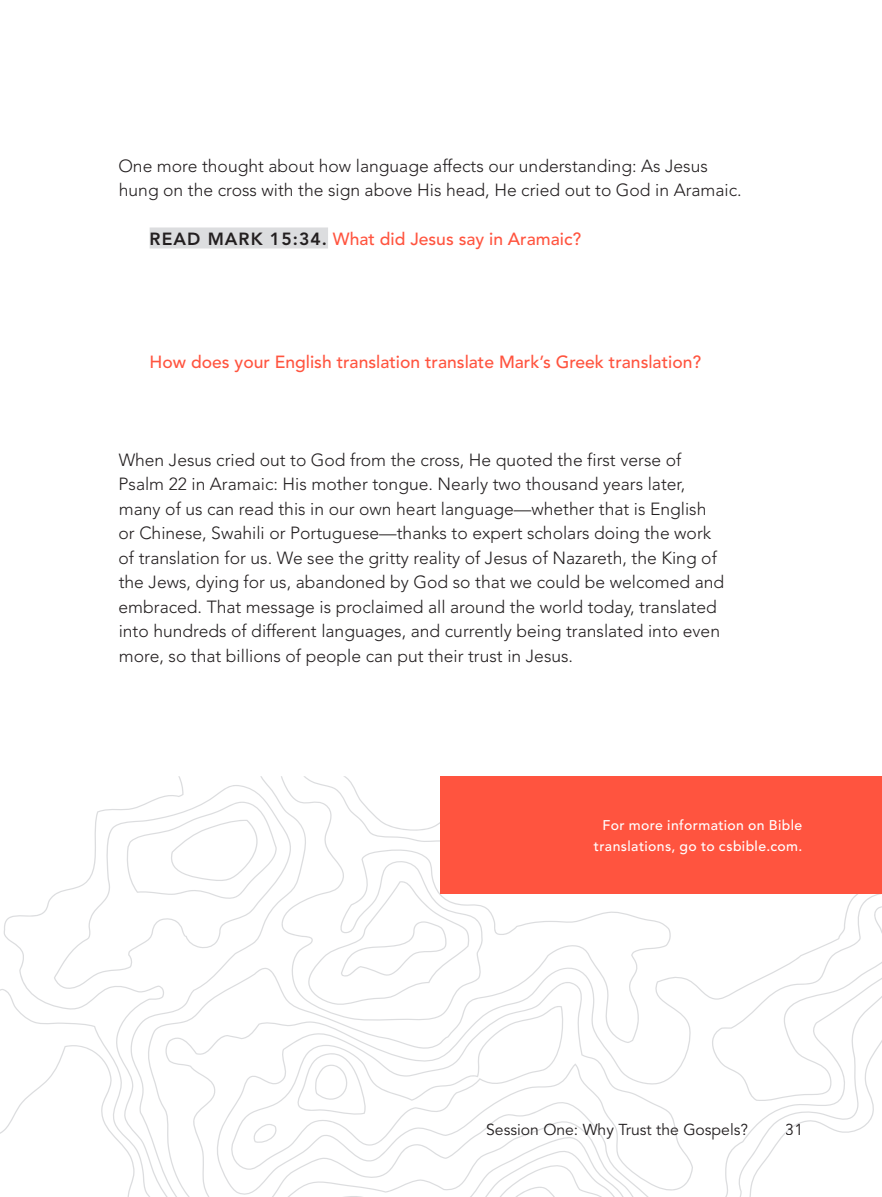
<style>
.page{position:relative;width:882px;height:1197px;background:#fff}
.page>*{position:absolute;margin:0;border:0;box-sizing:border-box;transform-origin:0 0}
.Body_No_Indent{font:300 17.5px/24.5px "Avenir LT Std";color:#231f20}
.Activity_Questions{font:500 17.5px "Avenir LT Std";color:#ff543f}
.Activity_Questions_S{font:500 17.5px "Avenir LT Std";color:#ff543f}
.t1{font:15.75px "Avenir LT Std";color:#231f20}
.subhead_6{font:500 14px/21px "Avenir LT Std";letter-spacing:.03em;color:#fff;text-align:right}
.s1{font-weight:800;color:#231f20}
</style>
<div class="page">
<svg style="left:651px;top:894px;width:231px;height:303px"></svg>
<svg style="left:3px;top:776px;width:632px;height:421px"></svg>
<svg style="left:0;top:989px;width:613px;height:208px"></svg>
<svg style="left:0;top:1045px;width:246px;height:152px"></svg>
<div style="left:150px;top:228px;width:178px;height:20px;background:#dcdddf"></div>
<div style="left:441px;top:776px;width:441px;height:118px;background:#ff543f"></div>
<p class="Body_No_Indent" style="left:118px;top:153px;width:625px">One more thought about how language affects our understanding: As Jesus hung on the cross with the sign above His head, He cried out to God in Aramaic.</p>
<p class="Activity_Questions_S" style="left:150px;top:229px;width:433px"><span class="s1">READ MARK 15:34.</span> What did Jesus say in Aramaic?</p>
<p class="Activity_Questions" style="left:150px;top:351px;width:553px">How does your English translation translate Mark’s Greek translation?</p>
<p class="Body_No_Indent" style="left:119px;top:447px;width:607px">When Jesus cried out to God from the cross, He quoted the first verse of Psalm 22 in Aramaic: His mother tongue. Nearly two thousand years later, many of us can read this in our own heart language—whether that is English or Chinese, Swahili or Portuguese—thanks to expert scholars doing the work of translation for us. We see the gritty reality of Jesus of Nazareth, the King of the Jews, dying for us, abandoned by God so that we could be welcomed and embraced. That message is proclaimed all around the world today, translated into hundreds of different languages, and currently being translated into even more, so that billions of people can put their trust in Jesus.</p>
<p class="subhead_6" style="left:594px;top:815px;width:210px">For more information on Bible translations, go to csbible.com.</p>
<p class="t1" style="left:486px;top:1120px;width:263px">Session One: Why Trust the Gospels?</p>
<p class="t1" style="left:786px;top:1120px;width:19px">31</p>
</div>
